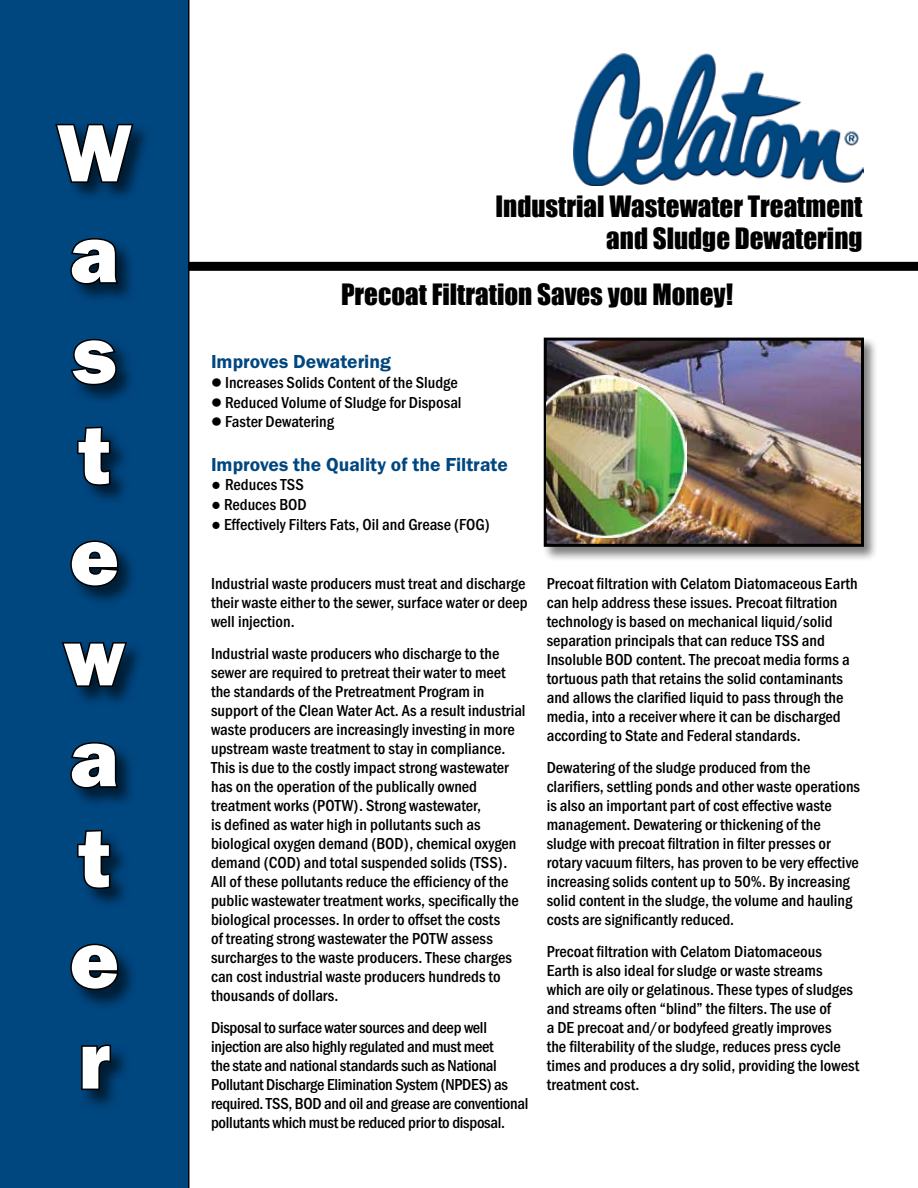
<style>
.page{position:relative;width:918px;height:1188px;background:#fff}
.page>*{position:absolute;margin:0;border:0;box-sizing:border-box;transform-origin:0 0}
.t1{font:84px/100.8px "Franklin Gothic URW Hea";color:#fff}
.t2{font:27px/32.4px "Impact";color:#000;text-align:right}
.t3{font:19.5px "Franklin Gothic URW Dem";color:#00467f}
.t4{font:500 16.5px/18.9px "Franklin Gothic URW Con";color:#000}
.t5{font:500 16.5px/18.9px "Franklin Gothic URW Con";letter-spacing:-.02em;color:#000}
.s1{font-family:"Franklin Gothic";font-weight:400}
</style>
<div class="page">
<div style="left:0;top:262px;width:918px;height:9px;background:#000"></div>
<div style="left:0;top:0;width:189px;height:1188px;background:#00467f"></div>
<div style="left:55px;top:123px;width:98px;height:987px;background:#000;opacity:.6"></div>
<svg style="left:53px;top:122px;width:82px;height:62px;background:#002443"></svg>
<svg style="left:69px;top:237px;width:51px;height:49px;background:#00213d"></svg>
<svg style="left:69px;top:337px;width:49px;height:50px;background:#002341"></svg>
<svg style="left:76px;top:425px;width:36px;height:63px;background:#002747"></svg>
<svg style="left:69px;top:539px;width:52px;height:49px;background:#002340"></svg>
<svg style="left:60px;top:640px;width:69px;height:48px;background:#002442"></svg>
<svg style="left:69px;top:741px;width:51px;height:49px;background:#00223e"></svg>
<svg style="left:76px;top:828px;width:36px;height:63px;background:#002747"></svg>
<svg style="left:69px;top:942px;width:52px;height:50px;background:#002442"></svg>
<svg style="left:80px;top:1043px;width:33px;height:49px;background:#002341"></svg>
<img style="left:574px;top:54px;width:290px;height:131px">
<div style="left:542px;top:336px;width:337px;height:226px;background:#000;opacity:.5"></div>
<img style="left:548px;top:342px;width:312px;height:201px">
<div style="left:544px;top:338px;width:320px;height:209px;border:3px solid #000"></div>
<img style="left:546px;top:376px;width:141px;height:162px">
<h1 class="t1" style="left:57px;top:101px;width:77px">W a s t e w a t e r</h1>
<h2 class="t2" style="left:496px;top:190px;width:368px">Industrial Wastewater Treatment and Sludge Dewatering</h2>
<h2 class="t2" style="left:341px;top:278px;width:393px">Precoat Filtration Saves you Money!</h2>
<p class="t3" style="left:211px;top:349px;width:181px">Improves Dewatering</p>
<p class="t4" style="left:211px;top:372px;width:248px">● Increases Solids Content of the Sludge</p>
<p class="t4" style="left:211px;top:392px;width:252px">● Reduced Volume of Sludge for Disposal</p>
<p class="t4" style="left:211px;top:412px;width:124px">● Faster Dewatering</p>
<p class="t3" style="left:211px;top:452px;width:298px">Improves the Quality of the Filtrate</p>
<p class="t4" style="left:211px;top:475px;width:94px"><span class="s1">●</span> Reduces TSS</p>
<p class="t4" style="left:211px;top:495px;width:97px"><span class="s1">●</span> Reduces BOD</p>
<p class="t4" style="left:211px;top:514px;width:280px"><span class="s1">●</span> Effectively Filters Fats, Oil and Grease (FOG)</p>
<p class="t4" style="left:211px;top:573px;width:318px">Industrial waste producers must treat and discharge their waste either to the sewer, surface water or deep well injection.</p>
<p class="t4" style="left:211px;top:644px;width:316px">Industrial waste producers who discharge to the sewer are required to pretreat their water to meet the standards of the Pretreatment Program in support of the Clean Water Act. As a result industrial waste producers are increasingly investing in more upstream waste treatment to stay in compliance.<br>This is due to the costly impact strong wastewater has on the operation of the publically owned treatment works (POTW). Strong wastewater,<br>is defined as water high in pollutants such as biological oxygen demand (BOD), chemical oxygen demand (COD) and total suspended solids (TSS).<br>All of these pollutants reduce the efficiency of the public wastewater treatment works, specifically the biological processes. In order to offset the costs<br>of treating strong wastewater the POTW assess surcharges to the waste producers. These charges can cost industrial waste producers hundreds to thousands of dollars.</p>
<p class="t5" style="left:211px;top:1018px;width:319px">Disposal to surface water sources and deep well injection are also highly regulated and must meet<br>the state and national standards such as National Pollutant Discharge Elimination System (NPDES) as required. TSS, BOD and oil and grease are conventional pollutants which must be reduced prior to disposal.</p>
<p class="t4" style="left:547px;top:573px;width:313px">Precoat filtration with Celatom Diatomaceous Earth can help address these issues. Precoat filtration technology is based on mechanical liquid/solid separation principals that can reduce TSS and Insoluble BOD content. The precoat media forms a tortuous path that retains the solid contaminants and allows the clarified liquid to pass through the media, into a receiver where it can be discharged according to State and Federal standards.</p>
<p class="t4" style="left:547px;top:758px;width:315px">Dewatering of the sludge produced from the clarifiers, settling ponds and other waste operations is also an important part of cost effective waste management. Dewatering or thickening of the sludge with precoat filtration in filter presses or rotary vacuum filters, has proven to be very effective increasing solids content up to 50%. By increasing solid content in the sludge, the volume and hauling costs are significantly reduced.</p>
<p class="t4" style="left:547px;top:942px;width:314px">Precoat filtration with Celatom Diatomaceous<br>Earth is also ideal for sludge or waste streams which are oily or gelatinous. These types of sludges and streams often “blind” the filters. The use of<br>a DE precoat and/or bodyfeed greatly improves<br>the filterability of the sludge, reduces press cycle times and produces a dry solid, providing the lowest treatment cost.</p>
</div>
